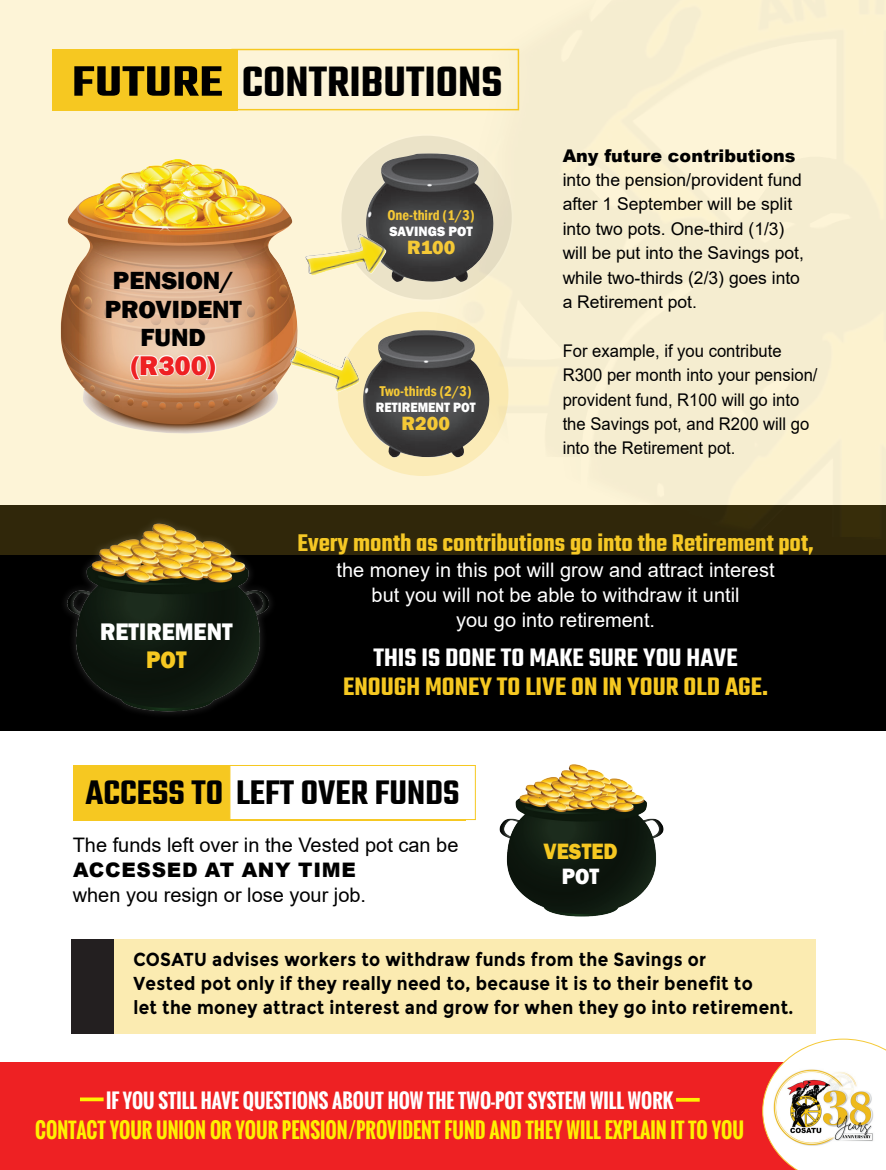
<style>
.page{position:relative;width:886px;height:1170px;background:#fff}
.page>*{position:absolute;margin:0;border:0;box-sizing:border-box;transform-origin:0 0}
.t1{font:600 46.25px "Teko";color:#000;scale:1.25 1}
.t2{font:600 37.12px "Teko";color:#000}
.t3{font:800 27.75px "Franklin Gothic";color:#ee2123}
.t4{font:600 27.5px "Teko";color:#f6c821}
.t5{font:600 27.5px "Teko";color:#fff}
.t6{font:600 26.25px "Teko";color:#f6c821}
.t7{font:800 25.5px/28.6px "Franklin Gothic";color:#000}
.t8{font:800 24.62px "Franklin Gothic";color:#fff;scale:.91 1}
.t9{font:800 24.62px "Franklin Gothic";color:#f6c821;scale:.91 1}
.t10{font:800 22.88px "Franklin Gothic";color:#f6c821;scale:.91 1}
.t11{font:800 22.88px "Franklin Gothic";color:#fff;scale:.91 1}
.t12{font:700 21px "Oswald";color:#fff101;scale:.9 1}
.t13{font:20px/25px "Arial";color:#fff;text-align:center}
.t14{font:20px "Arial";color:#000}
.t15{font:900 20px "Arial";letter-spacing:.035em;color:#000}
.t16{font:700 19.75px "Oswald";color:#fff;scale:.95 1}
.t17{font:800 19.75px "Franklin Gothic";color:#f5c936}
.t18{font:700 18.75px/23.8px "Montserrat";letter-spacing:.02em;color:#000;scale:.91 1}
.t19{font:17.5px/24.4px "Arial";color:#000}
.t20{font:17.5px/24.4px "Arial";color:#000;scale:.95 1}
.t21{font:900 17.5px "Arial";color:#000}
.t22{font:600 condensed 14.62px "Franklin Gothic";color:#f5c936}
.t23{font:800 13.88px "Franklin Gothic";color:#fff;scale:.9 1}
.t24{font:800 13.88px "Franklin Gothic";color:#fff}
</style>
<div class="page">
<div style="left:0;top:1062px;width:886px;height:107px;background:#ee2123"></div>
<div style="left:0;top:504px;width:886px;height:226px;background:#000"></div>
<div style="left:59px;top:515px;width:256px;height:229px;background:#fff;opacity:.2"></div>
<img style="left:56px;top:554px;width:235px;height:171px">
<svg style="left:80px;top:1097px;width:24px;height:4px"></svg>
<svg style="left:676px;top:1097px;width:24px;height:4px"></svg>
<div style="left:112px;top:939px;width:703px;height:93px;background:#fbebb1"></div>
<div style="left:72px;top:939px;width:42px;height:93px;background:#231f20"></div>
<svg style="left:762px;top:1038px;width:124px;height:131px"></svg>
<svg style="left:0;top:0;width:886px;height:554px;fill:#fcf2d0"></svg>
<div style="left:340px;top:135px;width:173px;height:165px;background:#ebe3c8;border-radius:50%"></div>
<img style="left:359px;top:153px;width:143px;height:131px">
<div style="left:338px;top:311px;width:170px;height:165px;background:#fbebb7;border-radius:50%"></div>
<img style="left:356px;top:330px;width:142px;height:130px">
<svg style="left:301px;top:222px;width:118px;height:66px"></svg>
<img style="left:61px;top:159px;width:236px;height:278px">
<svg style="left:79px;top:242px;width:192px;height:159px"></svg>
<svg style="left:129px;top:354px;width:88px;height:27px"></svg>
<svg style="left:284px;top:337px;width:107px;height:72px"></svg>
<div style="left:231px;top:49px;width:288px;height:61px;border:1px solid #f6c821"></div>
<div style="left:53px;top:49px;width:185px;height:61px;background:#f6c821"></div>
<img style="left:499px;top:764px;width:165px;height:153px">
<div style="left:73px;top:764px;width:392px;height:56px;background:#f6c821"></div>
<div style="left:230px;top:765px;width:246px;height:54px;background:#fff;border:1px solid #f6c821"></div>
<h1 class="t1" style="left:72px;top:53px;width:344px">FUTURE CONTRIBUTIONS</h1>
<h3 class="t7" style="left:113px;top:266px;width:16px">PENSION</h3>
<h3 class="t7" style="left:220px;top:266px;width:15px">/</h3>
<h3 class="t7" style="left:141px;top:294px;width:48px;text-indent:-36px">PROVIDENT<br>FUND</h3>
<h3 class="t3" style="left:131px;top:347px;width:86px">(R300)</h3>
<p class="t22" style="left:387px;top:205px;width:89px">One-third (1/3)</p>
<p class="t24" style="left:389px;top:222px;width:85px">SAVINGS POT</p>
<p class="t17" style="left:407px;top:235px;width:50px">R100</p>
<p class="t22" style="left:380px;top:381px;width:94px">Two-thirds (2/3)</p>
<p class="t23" style="left:376px;top:398px;width:67px">RETIREMENT</p>
<p class="t23" style="left:453px;top:398px;width:27px">POT</p>
<p class="t17" style="left:402px;top:411px;width:50px">R200</p>
<p class="t21" style="left:563px;top:143px;width:234px">Any future contributions</p>
<p class="t19" style="left:563px;top:167px;width:243px">into the pension/provident fund after 1 September will be split into two pots. One-third (1/3) will be put into the Savings pot, while two-thirds (2/3) goes into a Retirement pot.</p>
<p class="t20" style="left:563px;top:338px;width:270px">For example, if you contribute<br>R300 per month into your pension/ provident fund, R100 will go into the Savings pot, and R200 will go into the Retirement pot.</p>
<h3 class="t8" style="left:100px;top:616px;width:118px">RETIREMENT</h3>
<h3 class="t9" style="left:146px;top:643px;width:46px">POT</h3>
<h3 class="t6" style="left:297px;top:526px;width:518px">EVERY MONTH AS CONTRIBUTIONS GO INTO THE RETIREMENT POT,</h3>
<p class="t13" style="left:337px;top:557px;width:439px">the money in this pot will grow and attract interest but you will not be able to withdraw it until<br>you go into retirement.</p>
<h3 class="t5" style="left:374px;top:640px;width:364px">THIS IS DONE TO MAKE SURE YOU HAVE</h3>
<h3 class="t4" style="left:343px;top:669px;width:426px">ENOUGH MONEY TO LIVE ON IN YOUR OLD AGE.</h3>
<h2 class="t2" style="left:86px;top:769px;width:35px">ACCESS</h2>
<h2 class="t2" style="left:191px;top:769px;width:60px">TO LEFT</h2>
<h2 class="t2" style="left:301px;top:769px;width:158px">OVER FUNDS</h2>
<p class="t14" style="left:73px;top:831px;width:387px">The funds left over in the Vested pot can be</p>
<p class="t15" style="left:73px;top:855px;width:284px">accessed at any ti me</p>
<p class="t14" style="left:73px;top:881px;width:295px">when you resign or lose your job.</p>
<p class="t10" style="left:543px;top:836px;width:15px">VESTED</p>
<p class="t11" style="left:562px;top:861px;width:43px">POT</p>
<p class="t18" style="left:133px;top:947px;width:727px">COSATU advises workers to withdraw funds from the Savings or<br>Vested pot only if they really need to, because it is to their benefit to<br>let the money attract interest and grow for when they go into retirement.</p>
<p class="t16" style="left:106px;top:1085px;width:598px">IF YOU STILL HAVE QUESTIONS ABOUT HOW THE TWO-POT SYSTEM WILL WORK</p>
<p class="t12" style="left:35px;top:1113px;width:789px">CONTACT YOUR UNION OR YOUR PENSION/PROVIDENT FUND AND THEY WILL EXPLAIN IT TO YOU</p>
</div>
